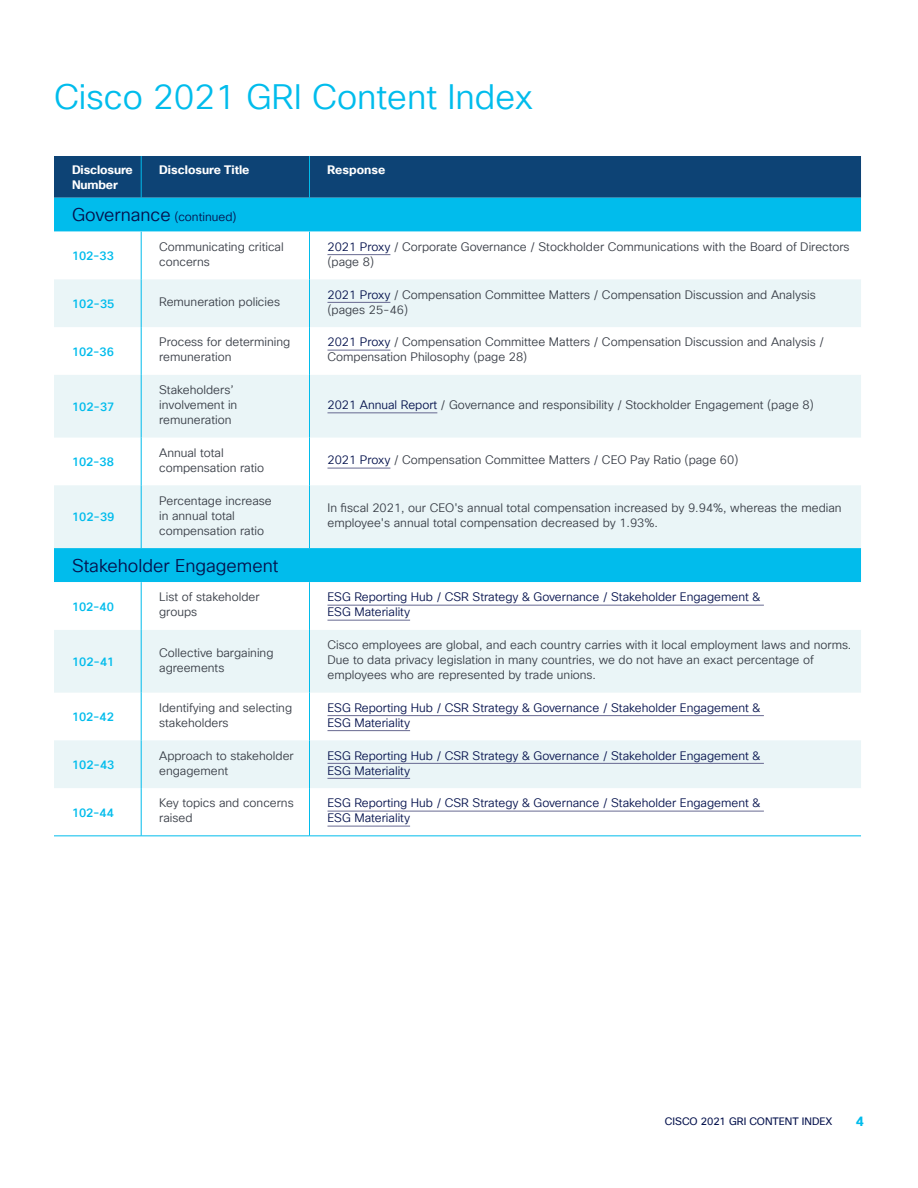
<style>
.page{position:relative;width:918px;height:1188px;background:#fff}
.page>*{position:absolute;margin:0;border:0;box-sizing:border-box;transform-origin:0 0}
.t1{font:34.5px "Cisco Sans TT Light";color:#01bcec}
.GRI_Body_8pt_10pt{font:18px "Cisco Sans TT Light";color:#05124d}
.t2{font:700 13.5px "Cisco Sans TT";color:#01bcec}
.GRI_Body_8pt_10pt-2{font:12px/15px "Cisco Sans TT Light";color:#393e47}
.GRI_Body_8pt_10pt-3{font:12px/15px "Cisco Sans TT Light";color:#05124d}
.GRI_Body_8pt_10pt-4{font:500 12px "Cisco Sans TT";letter-spacing:-.01em;color:#01bcec}
.GRI_Body_8pt_10pt-5{font:700 12px/15px "Cisco Sans TT";color:#fff}
.t3{font:10.5px "Cisco Sans TT";color:#05124d}
.s1{font-size:18px}
.s2{color:#05124d}
</style>
<div class="page">
<div style="left:54px;top:156px;width:807px;height:42px;background:#0d4375"></div>
<div style="left:54px;top:198px;width:807px;height:34px;background:#01bcec"></div>
<svg style="left:54px;top:279px;width:807px;height:509px;fill:#eaf5f7"></svg>
<hr style="left:309px;top:232px;width:1px;height:47px;background:#01bcec">
<hr style="left:309px;top:279px;width:1px;height:48px;background:#01bcec">
<hr style="left:309px;top:327px;width:1px;height:48px;background:#01bcec">
<hr style="left:309px;top:375px;width:1px;height:63px;background:#01bcec">
<hr style="left:309px;top:438px;width:1px;height:47px;background:#01bcec">
<hr style="left:309px;top:485px;width:1px;height:63px;background:#01bcec">
<hr style="left:309px;top:582px;width:1px;height:48px;background:#01bcec">
<hr style="left:309px;top:630px;width:1px;height:63px;background:#01bcec">
<hr style="left:309px;top:693px;width:1px;height:47px;background:#01bcec">
<hr style="left:309px;top:740px;width:1px;height:48px;background:#01bcec">
<hr style="left:309px;top:788px;width:1px;height:48px;background:#01bcec">
<hr style="left:141px;top:232px;width:1px;height:47px;background:#01bcec">
<hr style="left:141px;top:279px;width:1px;height:48px;background:#01bcec">
<hr style="left:141px;top:327px;width:1px;height:48px;background:#01bcec">
<hr style="left:141px;top:375px;width:1px;height:63px;background:#01bcec">
<hr style="left:141px;top:438px;width:1px;height:47px;background:#01bcec">
<hr style="left:141px;top:485px;width:1px;height:63px;background:#01bcec">
<hr style="left:141px;top:582px;width:1px;height:48px;background:#01bcec">
<hr style="left:141px;top:630px;width:1px;height:63px;background:#01bcec">
<hr style="left:141px;top:693px;width:1px;height:47px;background:#01bcec">
<hr style="left:141px;top:740px;width:1px;height:48px;background:#01bcec">
<hr style="left:141px;top:788px;width:1px;height:48px;background:#01bcec">
<hr style="left:141px;top:156px;width:1px;height:42px;background:#01bcec">
<hr style="left:309px;top:156px;width:1px;height:42px;background:#01bcec">
<hr style="left:54px;top:836px;width:87px;height:1px;background:#01bcec">
<hr style="left:141px;top:836px;width:169px;height:1px;background:#01bcec">
<hr style="left:310px;top:836px;width:551px;height:1px;background:#01bcec">
<hr style="left:328px;top:254px;width:62px;height:1px;background:#676991">
<hr style="left:328px;top:302px;width:62px;height:1px;background:#676991">
<hr style="left:328px;top:350px;width:62px;height:1px;background:#676991">
<hr style="left:328px;top:412px;width:109px;height:1px;background:#676991">
<hr style="left:328px;top:468px;width:62px;height:1px;background:#676991">
<hr style="left:328px;top:605px;width:436px;height:1px;background:#676991">
<hr style="left:328px;top:620px;width:82px;height:1px;background:#676991">
<hr style="left:328px;top:715px;width:436px;height:1px;background:#676991">
<hr style="left:328px;top:730px;width:82px;height:1px;background:#676991">
<hr style="left:328px;top:763px;width:436px;height:1px;background:#676991">
<hr style="left:328px;top:778px;width:82px;height:1px;background:#676991">
<hr style="left:328px;top:811px;width:436px;height:1px;background:#676991">
<hr style="left:328px;top:826px;width:82px;height:1px;background:#676991">
<p class="t1" style="left:54px;top:75px;width:481px">Cisco 2021 GRI Content Index</p>
<p class="GRI_Body_8pt_10pt-5" style="left:72px;top:162px;width:62px">Disclosure<br>Number</p>
<p class="GRI_Body_8pt_10pt-5" style="left:159px;top:162px;width:92px">Disclosure Title</p>
<p class="GRI_Body_8pt_10pt-5" style="left:328px;top:162px;width:59px">Response</p>
<p class="GRI_Body_8pt_10pt-3" style="left:72px;top:210px;width:166px"><span class="s1">Governance</span> (continued)</p>
<p class="GRI_Body_8pt_10pt-4" style="left:72px;top:248px;width:43px">102-33</p>
<p class="GRI_Body_8pt_10pt-2" style="left:159px;top:240px;width:126px">Communicating critical concerns</p>
<p class="GRI_Body_8pt_10pt-2" style="left:328px;top:240px;width:524px"><span class="s2">2021 Proxy</span> / Corporate Governance / Stockholder Communications with the Board of Directors (page 8)</p>
<p class="GRI_Body_8pt_10pt-4" style="left:72px;top:296px;width:44px">102-35</p>
<p class="GRI_Body_8pt_10pt-2" style="left:159px;top:295px;width:122px">Remuneration policies</p>
<p class="GRI_Body_8pt_10pt-2" style="left:328px;top:287px;width:490px"><span class="s2">2021 Proxy</span> / Compensation Committee Matters / Compensation Discussion and Analysis (pages 25-46)</p>
<p class="GRI_Body_8pt_10pt-4" style="left:72px;top:344px;width:43px">102-36</p>
<p class="GRI_Body_8pt_10pt-2" style="left:159px;top:335px;width:133px">Process for determining remuneration</p>
<p class="GRI_Body_8pt_10pt-2" style="left:328px;top:335px;width:498px"><span class="s2">2021 Proxy</span> / Compensation Committee Matters / Compensation Discussion and Analysis /<br>Compensation Philosophy (page 28)</p>
<p class="GRI_Body_8pt_10pt-4" style="left:72px;top:399px;width:44px">102-37</p>
<p class="GRI_Body_8pt_10pt-2" style="left:159px;top:383px;width:80px">Stakeholders’ involvement in remuneration</p>
<p class="GRI_Body_8pt_10pt-2" style="left:328px;top:398px;width:488px"><span class="s2">2021 Annual Report</span> / Governance and responsibility / Stockholder Engagement (page 8)</p>
<p class="GRI_Body_8pt_10pt-4" style="left:72px;top:454px;width:43px">102-38</p>
<p class="GRI_Body_8pt_10pt-2" style="left:159px;top:446px;width:106px">Annual total compensation ratio</p>
<p class="GRI_Body_8pt_10pt-2" style="left:328px;top:453px;width:412px"><span class="s2">2021 Proxy</span> / Compensation Committee Matters / CEO Pay Ratio (page 60)</p>
<p class="GRI_Body_8pt_10pt-4" style="left:72px;top:509px;width:44px">102-39</p>
<p class="GRI_Body_8pt_10pt-2" style="left:159px;top:493px;width:114px">Percentage increase in annual total compensation ratio</p>
<p class="GRI_Body_8pt_10pt-2" style="left:328px;top:501px;width:516px">In fiscal 2021, our CEO's annual total compensation increased by 9.94%, whereas the median employee's annual total compensation decreased by 1.93%.</p>
<p class="GRI_Body_8pt_10pt" style="left:72px;top:554px;width:208px">Stakeholder Engagement</p>
<p class="GRI_Body_8pt_10pt-4" style="left:72px;top:599px;width:43px">102-40</p>
<p class="GRI_Body_8pt_10pt-2" style="left:159px;top:590px;width:102px">List of stakeholder groups</p>
<p class="GRI_Body_8pt_10pt-3" style="left:328px;top:590px;width:434px">ESG Reporting Hub / CSR Strategy &amp; Governance / Stakeholder Engagement &amp;<br>ESG Materiality</p>
<p class="GRI_Body_8pt_10pt-4" style="left:72px;top:654px;width:44px">102-41</p>
<p class="GRI_Body_8pt_10pt-2" style="left:159px;top:645px;width:116px">Collective bargaining agreements</p>
<p class="GRI_Body_8pt_10pt-2" style="left:328px;top:638px;width:525px">Cisco employees are global, and each country carries with it local employment laws and norms.<br>Due to data privacy legislation in many countries, we do not have an exact percentage of employees who are represented by trade unions.</p>
<p class="GRI_Body_8pt_10pt-4" style="left:72px;top:709px;width:43px">102-42</p>
<p class="GRI_Body_8pt_10pt-2" style="left:159px;top:701px;width:134px">Identifying and selecting stakeholders</p>
<p class="GRI_Body_8pt_10pt-3" style="left:328px;top:701px;width:434px">ESG Reporting Hub / CSR Strategy &amp; Governance / Stakeholder Engagement &amp;<br>ESG Materiality</p>
<p class="GRI_Body_8pt_10pt-4" style="left:72px;top:757px;width:44px">102-43</p>
<p class="GRI_Body_8pt_10pt-2" style="left:159px;top:748px;width:136px">Approach to stakeholder engagement</p>
<p class="GRI_Body_8pt_10pt-3" style="left:328px;top:748px;width:434px">ESG Reporting Hub / CSR Strategy &amp; Governance / Stakeholder Engagement &amp;<br>ESG Materiality</p>
<p class="GRI_Body_8pt_10pt-4" style="left:72px;top:805px;width:43px">102-44</p>
<p class="GRI_Body_8pt_10pt-2" style="left:159px;top:796px;width:136px">Key topics and concerns raised</p>
<p class="GRI_Body_8pt_10pt-3" style="left:328px;top:796px;width:434px">ESG Reporting Hub / CSR Strategy &amp; Governance / Stakeholder Engagement &amp;<br>ESG Materiality</p>
<p class="t3" style="left:665px;top:1115px;width:169px">CISCO 2021 GRI CONTENT INDEX</p>
<p class="t2" style="left:856px;top:1113px;width:10px">4</p>
</div>
